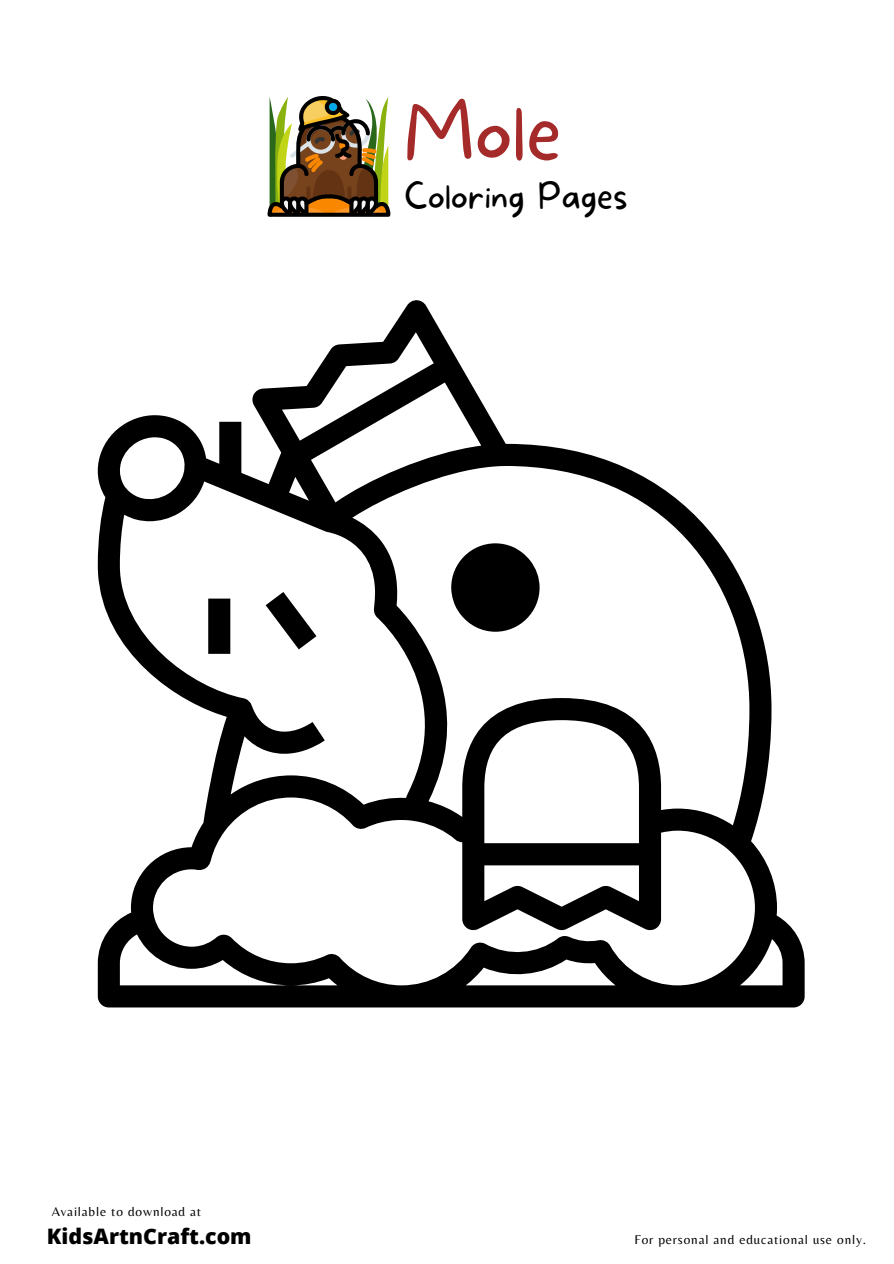
<style>
.page{position:relative;width:894px;height:1264px;background:#fff}
.page>*{position:absolute;margin:0;border:0;box-sizing:border-box;transform-origin:0 0}
.t1{font:100 77.85px "More Sugar";color:#a52a2a}
.t2{font:100 35.25px "More Sugar";color:#000}
.t3{font:800 21.3px "Open Sans";color:#000}
.t4{font:13.2px "Belleza";letter-spacing:.065em;color:#000}
</style>
<div class="page">
<svg style="left:267px;top:96px;width:124px;height:121px"></svg>
<svg style="left:97px;top:300px;width:707px;height:707px"></svg>
<p class="t1" style="left:404px;top:86px;width:158px">Mole</p>
<p class="t2" style="left:404px;top:175px;width:225px">Coloring Pages</p>
<p class="t4" style="left:52px;top:1203px;width:151px">Available to download at</p>
<p class="t3" style="left:47px;top:1220px;width:206px">KidsArtnCraft.com</p>
<p class="t4" style="left:634px;top:1231px;width:233px">For personal and educational use only.</p>
</div>
